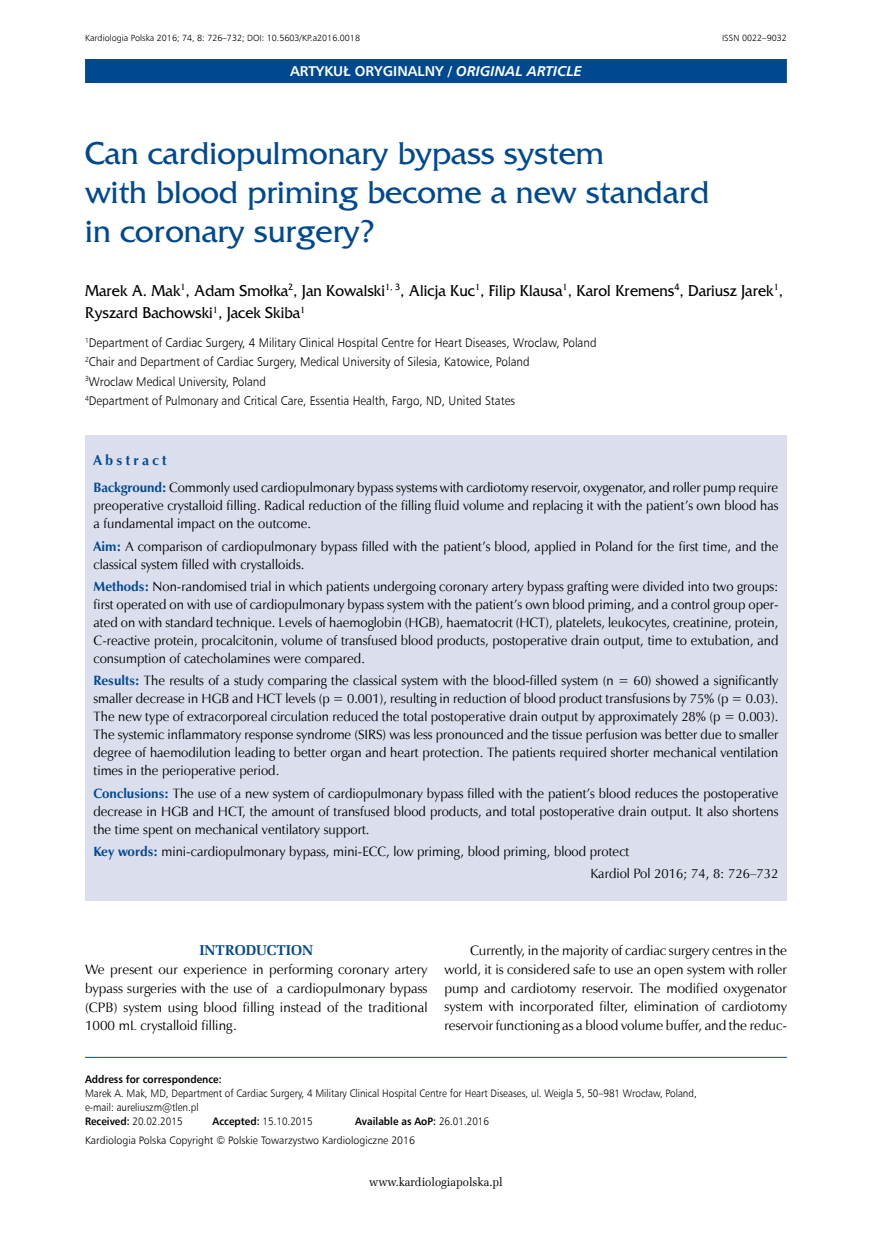
<style>
.page{position:relative;width:872px;height:1234px;background:#fff}
.page>*{position:absolute;margin:0;border:0;box-sizing:border-box;transform-origin:0 0}
.t1{font:33px/39px "France";color:#004990}
.t2{font:16.5px/22.5px "France";color:#000;scale:.94 1}
.t3{font:700 14.25px "Humnst 777 EU";color:#fff}
.t4{font:700 14.25px "Zapf Ellipt EU";color:#004990}
.t5{font:700 14.25px "Zapf Humnst EU";letter-spacing:.23em;color:#004990}
.t6{font:13.65px/18.8px "Zapf Humnst EU";color:#000;text-align:justify}
.t7{font:13.5px/18px "Zapf Humnst EU";color:#000;text-align:justify}
.t8{font:12.6px/19.2px "Humnst 777 Lt EU";color:#000;scale:.93 1}
.t9{font:12px "Zapf Ellipt EU";color:#000;scale:.95 1}
.t10{font:10.8px/14.2px "Humnst 777 Lt EU";color:#000;scale:.92 1}
.t11{font:10.8px "Humnst 777 Lt EU";color:#000}
.t12{font:700 10.8px "Humnst 777 EU";color:#000;scale:.92 1}
.t13{font:9px "Humnst 777 Lt EU";color:#000}
.s1{font-style:italic}
.s2{font-weight:700;color:#004990}
.s3{font-family:"Humnst 777 EU";font-weight:700}
.s4{font-family:"Humnst 777 Lt EU";font-weight:400}
</style>
<div class="page">
<div style="left:85px;top:59px;width:702px;height:24px;background:#004990"></div>
<div style="left:85px;top:435px;width:702px;height:465px;background:#dbdeed"></div>
<hr style="left:85px;top:1056px;width:702px;height:1px;background:#004990">
<p class="t13" style="left:85px;top:33px;width:276px">Kardiologia Polska 2016; 74, 8: 726–732; DOI: 10.5603/KP.a2016.0018</p>
<p class="t13" style="left:722px;top:33px;width:66px">ISSN 0022–9032</p>
<p class="t3" style="left:290px;top:62px;width:293px">ARTYKUŁ ORYGINALNy / <span class="s1">ORIGINAL ARTICLE</span></p>
<h1 class="t1" style="left:85px;top:134px;width:626px">Can cardiopulmonary bypass system<br>with blood priming become a new standard in coronary surgery?</h1>
<p class="t2" style="left:85px;top:279px;width:744px">Marek A. Mak<sup>1</sup>, Adam Smołka<sup>2</sup>, Jan Kowalski<sup>1,</sup> <sup>3</sup>, Alicja Kuc<sup>1</sup>, Filip Klausa<sup>1</sup>, Karol Kremens<sup>4</sup>, Dariusz Jarek<sup>1</sup>,<br>Ryszard Bachowski<sup>1</sup>, Jacek Skiba<sup>1</sup></p>
<p class="t8" style="left:85px;top:333px;width:551px"><sup>1</sup>Department of Cardiac Surgery, 4 Military Clinical Hospital Centre for Heart Diseases, Wroclaw, Poland <sup>2</sup>Chair and Department of Cardiac Surgery, Medical University of Silesia, Katowice, Poland<br><sup>3</sup>Wroclaw Medical University, Poland<br><sup>4</sup>Department of Pulmonary and Critical Care, Essentia Health, Fargo, ND, United States</p>
<p class="t5" style="left:94px;top:451px;width:75px">Abstract</p>
<p class="t7" style="left:94px;top:478px;width:686px"><span class="s2">Background:</span> Commonly used cardiopulmonary bypass systems with cardiotomy reservoir, oxygenator, and roller pump require preoperative crystalloid filling. Radical reduction of the filling fluid volume and replacing it with the patient’s own blood has a fundamental impact on the outcome.</p>
<p class="t7" style="left:94px;top:537px;width:686px"><span class="s2">Aim:</span> A comparison of cardiopulmonary bypass filled with the patient’s blood, applied in Poland for the first time, and the classical system filled with crystalloids.</p>
<p class="t7" style="left:94px;top:577px;width:686px"><span class="s2">Methods:</span> Non-randomised trial in which patients undergoing coronary artery bypass grafting were divided into two groups: first operated on with use of cardiopulmonary bypass system with the patient’s own blood priming, and a control group oper&shy;ated on with standard technique. Levels of haemoglobin (HGB), haematocrit (HCT), platelets, leukocytes, creatinine, protein, C-reactive protein, procalcitonin, volume of transfused blood products, postoperative drain output, time to extubation, and consumption of catecholamines were compared.</p>
<p class="t7" style="left:94px;top:671px;width:686px"><span class="s2">Results:</span> The results of a study comparing the classical system with the blood-filled system (n = 60) showed a significantly smaller decrease in HGB and HCT levels (p = 0.001), resulting in reduction of blood product transfusions by 75% (p = 0.03).<br>The new type of extracorporeal circulation reduced the total postoperative drain output by approximately 28% (p = 0.003).<br>The systemic inflammatory response syndrome (SIRS) was less pronounced and the tissue perfusion was better due to smaller degree of haemodilution leading to better organ and heart protection. The patients required shorter mechanical ventilation times in the perioperative period.</p>
<p class="t7" style="left:94px;top:784px;width:686px"><span class="s2">Conclusions:</span> The use of a new system of cardiopulmonary bypass filled with the patient’s blood reduces the postoperative decrease in HGB and HCT, the amount of transfused blood products, and total postoperative drain output. It also shortens the time spent on mechanical ventilatory support.</p>
<p class="t7" style="left:590px;top:840px;width:189px;line-height:22.2px;text-indent:-497px"><span class="s2">Key words:</span> mini-cardiopulmonary bypass, mini-ECC, low priming, blood priming, blood protect<br>Kardiol Pol 2016; 74, 8: 726–732</p>
<p class="t4" style="left:199px;top:941px;width:115px">INTRODUCTION</p>
<p class="t6" style="left:85px;top:959px;width:344px">We present our experience in performing coronary artery bypass surgeries with the use of a cardiopulmonary bypass (CPB) system using blood filling instead of the traditional 1000 mL crystalloid filling.</p>
<p class="t6" style="left:444px;top:940px;width:344px;text-indent:25px">Currently, in the majority of cardiac surgery centres in the world, it is considered safe to use an open system with roller pump and cardiotomy reservoir. The modified oxygenator system with incorporated filter, elimination of cardiotomy reservoir functioning as a blood volume buffer, and the reduc-</p>
<p class="t12" style="left:85px;top:1071px;width:150px">Address for correspondence:</p>
<p class="t10" style="left:85px;top:1085px;width:666px">Marek A. Mak, MD, Department of Cardiac Surgery, 4 Military Clinical Hospital Centre for Heart Diseases, ul. Weigla 5, 50–981 Wrocław, Poland, e-mail: aureliuszm@tlen.pl<br><span class="s3">Received:</span> 20.02.2015</p>
<p class="t10" style="left:213px;top:1113px;width:110px"><span class="s3">Accepted:</span> 15.10.2015</p>
<p class="t12" style="left:355px;top:1114px;width:147px">Available as AoP: <span class="s4">26.01.2016</span></p>
<p class="t11" style="left:85px;top:1133px;width:331px">Kardiologia Polska Copyright © Polskie Towarzystwo Kardiologiczne 2016</p>
<p class="t9" style="left:369px;top:1174px;width:142px">www.kardiologiapolska.pl</p>
</div>
